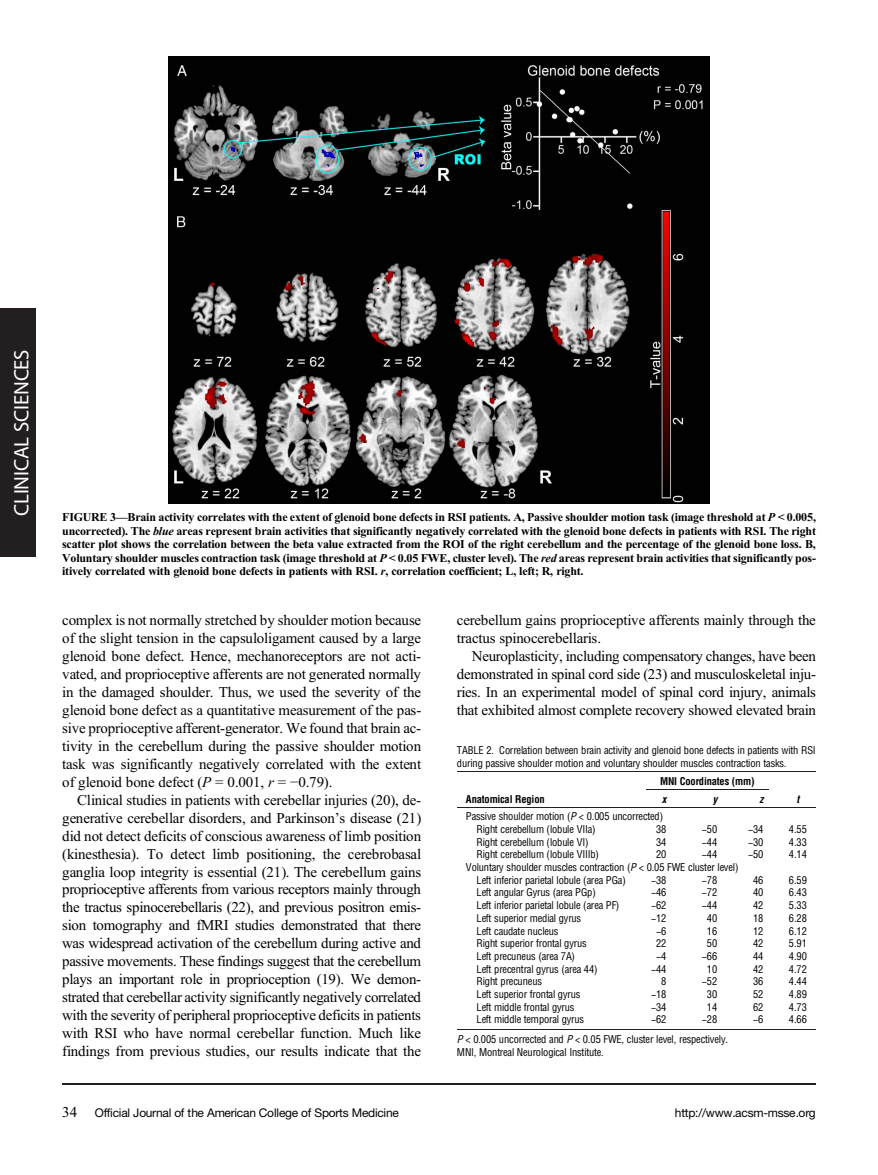
<style>
.page{position:relative;width:878px;height:1175px;background:#fff}
.page>*{position:absolute;margin:0;border:0;box-sizing:border-box;transform-origin:0 0}
.t1{font:20.85px "Adv T Tc 6 d 9 b 48 b";letter-spacing:-.01em;color:#fff}
.t2{font:15px/18px "Adv TT182 ff 89 e";letter-spacing:-.015em;color:#000;text-align:justify}
.t3{font:12px/13.5px "Adv T Tf 331 adb 4.B";letter-spacing:-.015em;color:#000;text-align:justify}
.t4{font:12px "Adv TT739 e 07 da";letter-spacing:-.015em;color:#000}
.t5{font:10.5px/12.6px "Adv TT1024 fd 3 d";color:#000}
.t6{font:10.5px "Adv TT1024 fd 3 d";letter-spacing:-.02em;color:#000}
.t7{font:10.5px "Adv T Tdde 0 f 019.B";letter-spacing:-.02em;color:#000}
.t8{font:10.5px "Adv TT1024 fd 3 d";color:#000}
.t9{font:10.5px "Adv T Tb 5877 ddc.BI";color:#000}
.s1{font-style:inherit}
.s2{font-family:"Adv TT3 fbc 8 d 66.BI"}
.s3{font-family:"Adv TT73 b 978 ed.I"}
.s4{font-family:"Adv TT5314 fea 1.I"}
.s5{font-family:"Adv TT182 ff 89 e";font-size:15px}
</style>
<div class="page">
<img style="left:168px;top:57px;width:541px;height:446px">
<hr style="left:457px;top:771px;width:358px;height:1px;background:#231f20">
<hr style="left:457px;top:1029px;width:358px;height:1px;background:#231f20">
<hr style="left:645px;top:789px;width:123px;height:1px;background:#231f20">
<hr style="left:457px;top:807px;width:358px;height:1px;background:#231f20">
<hr style="left:62px;top:1083px;width:753px;height:1px;background:#231f20">
<div style="left:0;top:308px;width:36px;height:249px;background:#231f20"></div>
<h1 class="t1" style="left:14px;top:515px;width:168px;rotate:-90deg">CLINICAL SCIENCES</h1>
<p class="t3" style="left:62px;top:511px;width:755px">FIGURE 3<span class="s1">—</span>Brain activity correlates with the extent of glenoid bone defects in RSI patients. A, Passive shoulder motion task (image threshold at <span class="s2">P</span> &lt; 0.005, uncorrected). The <span class="s2">blue</span> areas represent brain activities that significantly negatively correlated with the glenoid bone defects in patients with RSI. The right scatter plot shows the correlation between the beta value extracted from the ROI of the right cerebellum and the percentage of the glenoid bone loss. B, Voluntary shoulder muscles contraction task (image threshold at <span class="s2">P</span> &lt; 0.05 FWE, cluster level). The <span class="s2">red</span> areas represent brain activities that significantly pos&shy;itively correlated with glenoid bone defects in patients with RSI. <span class="s2">r</span>, correlation coefficient; L, left; R, right.</p>
<p class="t2" style="left:62px;top:613px;width:360px">complex is not normally stretched by shoulder motion because of the slight tension in the capsuloligament caused by a large glenoid bone defect. Hence, mechanoreceptors are not acti&shy;vated, and proprioceptive afferents are not generated normally in the damaged shoulder. Thus, we used the severity of the glenoid bone defect as a quantitative measurement of the pas&shy;sive proprioceptive afferent-generator. We found that brain ac&shy;tivity in the cerebellum during the passive shoulder motion task was significantly negatively correlated with the extent of glenoid bone defect (<span class="s3">P</span> = 0.001, <span class="s3">r</span> = <span class="s1">−</span>0.79).</p>
<p class="t2" style="left:62px;top:792px;width:360px;text-indent:15px">Clinical studies in patients with cerebellar injuries (20), de&shy;generative cerebellar disorders, and Parkinson<span class="s1">’</span>s disease (21) did not detect deficits of conscious awareness of limb position (kinesthesia). To detect limb positioning, the cerebrobasal ganglia loop integrity is essential (21). The cerebellum gains proprioceptive afferents from various receptors mainly through the tractus spinocerebellaris (22), and previous positron emis&shy;sion tomography and fMRI studies demonstrated that there was widespread activation of the cerebellum during active and passive movements. These findings suggest that the cerebellum plays an important role in proprioception (19). We demon&shy;strated that cerebellar activity significantly negatively correlated with the severity of peripheral proprioceptive deficits in patients with RSI who have normal cerebellar function. Much like findings from previous studies, our results indicate that the</p>
<p class="t2" style="left:457px;top:613px;width:360px">cerebellum gains proprioceptive afferents mainly through the tractus spinocerebellaris.</p>
<p class="t2" style="left:457px;top:648px;width:360px;text-indent:15px">Neuroplasticity, including compensatory changes, have been demonstrated in spinal cord side (23) and musculoskeletal inju&shy;ries. In an experimental model of spinal cord injury, animals that exhibited almost complete recovery showed elevated brain</p>
<p class="t5" style="left:457px;top:744px;width:360px">TABLE 2. Correlation between brain activity and glenoid bone defects in patients with RSI during passive shoulder motion and voluntary shoulder muscles contraction tasks.</p>
<p class="t7" style="left:660px;top:777px;width:96px">MNI Coordinates (mm)</p>
<p class="t7" style="left:466px;top:794px;width:80px">Anatomical Region</p>
<p class="t9" style="left:662px;top:792px;width:6px">x</p>
<p class="t9" style="left:712px;top:792px;width:6px">y</p>
<p class="t9" style="left:759px;top:792px;width:6px">z</p>
<p class="t9" style="left:796px;top:792px;width:4px">t</p>
<p class="t5" style="left:476px;top:810px;width:188px;text-indent:-10px">Passive shoulder motion (<span class="s4">P</span> &lt; 0.005 uncorrected)<br>Right cerebellum (lobule VIIa)</p>
<p class="t5" style="left:656px;top:823px;width:12px">38</p>
<p class="t5" style="left:701px;top:823px;width:17px"><span class="s1">−</span>50</p>
<p class="t5" style="left:748px;top:823px;width:17px"><span class="s1">−</span>34</p>
<p class="t5" style="left:788px;top:823px;width:20px">4.55</p>
<p class="t5" style="left:476px;top:836px;width:113px">Right cerebellum (lobule VI)</p>
<p class="t5" style="left:656px;top:836px;width:12px">34</p>
<p class="t5" style="left:701px;top:836px;width:17px"><span class="s1">−</span>44</p>
<p class="t5" style="left:748px;top:836px;width:17px"><span class="s1">−</span>30</p>
<p class="t5" style="left:788px;top:836px;width:20px">4.33</p>
<p class="t5" style="left:476px;top:849px;width:124px">Right cerebellum (lobule VIIIb)</p>
<p class="t5" style="left:656px;top:849px;width:12px">20</p>
<p class="t5" style="left:701px;top:849px;width:17px"><span class="s1">−</span>44</p>
<p class="t5" style="left:748px;top:849px;width:17px"><span class="s1">−</span>50</p>
<p class="t5" style="left:788px;top:849px;width:20px">4.14</p>
<p class="t5" style="left:476px;top:861px;width:263px;text-indent:-10px">Voluntary shoulder muscles contraction (<span class="s4">P</span> &lt; 0.05 FWE cluster level)<br>Left inferior parietal lobule (area PGa)</p>
<p class="t5" style="left:651px;top:874px;width:17px"><span class="s1">−</span>38</p>
<p class="t5" style="left:701px;top:874px;width:17px"><span class="s1">−</span>78</p>
<p class="t5" style="left:753px;top:874px;width:12px">46</p>
<p class="t5" style="left:788px;top:874px;width:20px">6.59</p>
<p class="t6" style="left:476px;top:888px;width:121px">Left angular Gyrus (area PGp)</p>
<p class="t5" style="left:651px;top:887px;width:17px"><span class="s1">−</span>46</p>
<p class="t5" style="left:701px;top:887px;width:17px"><span class="s1">−</span>72</p>
<p class="t5" style="left:753px;top:887px;width:12px">40</p>
<p class="t5" style="left:788px;top:887px;width:20px">6.43</p>
<p class="t5" style="left:476px;top:899px;width:144px">Left inferior parietal lobule (area PF)</p>
<p class="t5" style="left:651px;top:899px;width:17px"><span class="s1">−</span>62</p>
<p class="t5" style="left:701px;top:899px;width:17px"><span class="s1">−</span>44</p>
<p class="t5" style="left:753px;top:899px;width:12px">42</p>
<p class="t5" style="left:788px;top:899px;width:20px">5.33</p>
<p class="t6" style="left:476px;top:914px;width:106px">Left superior medial gyrus</p>
<p class="t5" style="left:651px;top:912px;width:17px"><span class="s1">−</span>12</p>
<p class="t5" style="left:707px;top:912px;width:12px">40</p>
<p class="t5" style="left:753px;top:912px;width:12px">18</p>
<p class="t5" style="left:788px;top:912px;width:20px">6.28</p>
<p class="t6" style="left:476px;top:926px;width:83px">Left caudate nucleus</p>
<p class="t8" style="left:656px;top:925px;width:12px">−<span class="s1">6</span></p>
<p class="t5" style="left:707px;top:925px;width:12px">16</p>
<p class="t5" style="left:753px;top:925px;width:12px">12</p>
<p class="t5" style="left:788px;top:925px;width:20px">6.12</p>
<p class="t5" style="left:476px;top:938px;width:112px">Right superior frontal gyrus</p>
<p class="t5" style="left:656px;top:938px;width:12px">22</p>
<p class="t5" style="left:707px;top:938px;width:12px">50</p>
<p class="t5" style="left:753px;top:938px;width:12px">42</p>
<p class="t5" style="left:788px;top:938px;width:20px">5.91</p>
<p class="t6" style="left:476px;top:952px;width:100px">Left precuneus (area 7A)</p>
<p class="t8" style="left:656px;top:950px;width:12px">−<span class="s1">4</span></p>
<p class="t5" style="left:701px;top:950px;width:17px"><span class="s1">−</span>66</p>
<p class="t5" style="left:753px;top:950px;width:12px">44</p>
<p class="t5" style="left:788px;top:950px;width:20px">4.90</p>
<p class="t6" style="left:476px;top:964px;width:123px">Left precentral gyrus (area 44)</p>
<p class="t5" style="left:651px;top:963px;width:17px"><span class="s1">−</span>44</p>
<p class="t5" style="left:707px;top:963px;width:12px">10</p>
<p class="t5" style="left:753px;top:963px;width:12px">42</p>
<p class="t5" style="left:788px;top:963px;width:20px">4.72</p>
<p class="t5" style="left:476px;top:976px;width:67px">Right precuneus</p>
<p class="t5" style="left:661px;top:976px;width:7px">8</p>
<p class="t5" style="left:701px;top:976px;width:17px"><span class="s1">−</span>52</p>
<p class="t5" style="left:753px;top:976px;width:12px">36</p>
<p class="t5" style="left:788px;top:976px;width:20px">4.44</p>
<p class="t6" style="left:476px;top:990px;width:105px">Left superior frontal gyrus</p>
<p class="t5" style="left:651px;top:988px;width:17px"><span class="s1">−</span>18</p>
<p class="t5" style="left:707px;top:988px;width:12px">30</p>
<p class="t5" style="left:753px;top:988px;width:12px">52</p>
<p class="t5" style="left:788px;top:988px;width:20px">4.89</p>
<p class="t5" style="left:476px;top:1001px;width:99px">Left middle frontal gyrus</p>
<p class="t5" style="left:651px;top:1001px;width:17px"><span class="s1">−</span>34</p>
<p class="t5" style="left:707px;top:1001px;width:12px">14</p>
<p class="t5" style="left:753px;top:1001px;width:12px">62</p>
<p class="t5" style="left:788px;top:1001px;width:20px">4.73</p>
<p class="t5" style="left:476px;top:1014px;width:109px">Left middle temporal gyrus</p>
<p class="t5" style="left:651px;top:1014px;width:17px"><span class="s1">−</span>62</p>
<p class="t5" style="left:701px;top:1014px;width:17px"><span class="s1">−</span>28</p>
<p class="t8" style="left:753px;top:1013px;width:12px">−<span class="s1">6</span></p>
<p class="t5" style="left:788px;top:1014px;width:20px">4.66</p>
<p class="t5" style="left:457px;top:1034px;width:272px"><span class="s4">P</span> &lt; 0.005 uncorrected and <span class="s4">P</span> &lt; 0.05 FWE, cluster level, respectively.<br>MNI, Montreal Neurological Institute.</p>
<p class="t4" style="left:62px;top:1108px;width:338px"><span class="s5">34</span> Official Journal of the American College of Sports Medicine</p>
<p class="t4" style="left:674px;top:1108px;width:142px">http://www.acsm-msse.org</p>
</div>
